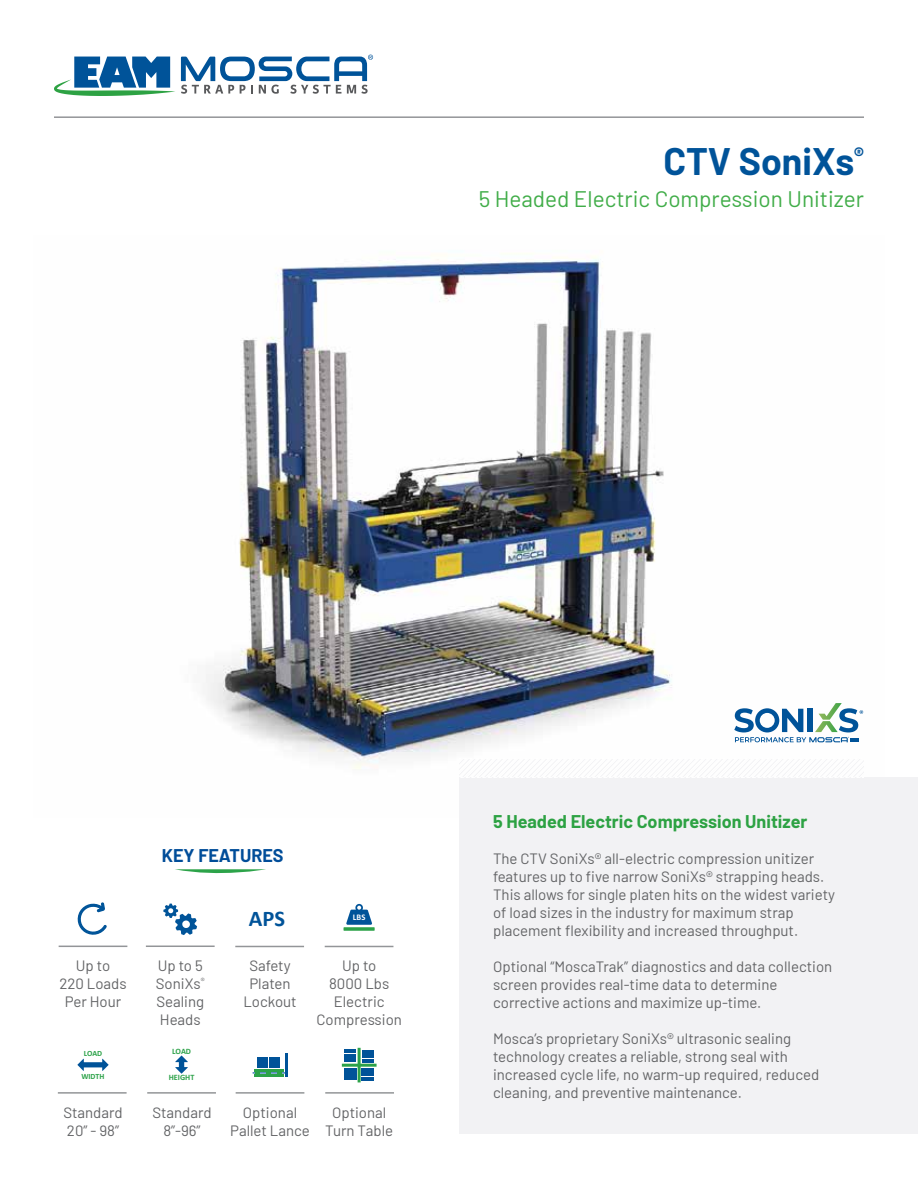
<style>
.page{position:relative;width:918px;height:1188px;background:#fff}
.page>*{position:absolute;margin:0;border:0;box-sizing:border-box;transform-origin:0 0}
.t1{font:700 37.5px "Barlow";color:#005399}
.t2{font:22.5px "Barlow";color:#41ad49}
.t3{font:700 22.5px "Calibri";color:#005399}
.t4{font:700 18px "Barlow";color:#2da243}
.t5{font:700 18px "Barlow";color:#004d99}
.t6{font:15px/18px "Barlow";color:#636466;text-align:center}
.t7{font:700 8.55px "Calibri";color:#fff}
.t8{font:700 8.1px "Calibri";color:#2ca249}
.t9{font:700 7.95px "Calibri";color:#2ca249}
</style>
<div class="page">
<img style="left:206px;top:256px;width:658px;height:514px">
<svg style="left:181px;top:55px;width:192px;height:39px"></svg>
<svg style="left:54px;top:57px;width:121px;height:38px"></svg>
<hr style="left:54px;top:116px;width:810px;height:2px;background:#939598">
<svg style="left:175px;top:869px;width:91px;height:4px"></svg>
<hr style="left:59px;top:946px;width:68px;height:1px;background:#939598">
<hr style="left:325px;top:946px;width:68px;height:1px;background:#939598">
<hr style="left:235px;top:946px;width:69px;height:1px;background:#939598">
<hr style="left:325px;top:1092px;width:69px;height:2px;background:#939598">
<hr style="left:58px;top:1092px;width:69px;height:2px;background:#939598">
<hr style="left:147px;top:1092px;width:69px;height:2px;background:#939598">
<hr style="left:236px;top:1092px;width:68px;height:2px;background:#939598">
<svg style="left:78px;top:902px;width:29px;height:33px"></svg>
<svg style="left:346px;top:904px;width:26px;height:21px"></svg>
<svg style="left:344px;top:927px;width:31px;height:4px"></svg>
<svg style="left:77px;top:1059px;width:32px;height:12px"></svg>
<hr style="left:252px;top:1072px;width:34px;height:1px;background:#005399">
<hr style="left:285px;top:1053px;width:3px;height:24px;background:#005399">
<hr style="left:254px;top:1069px;width:29px;height:3px;background:#2ca249">
<hr style="left:254px;top:1074px;width:29px;height:3px;background:#2ca249">
<div style="left:257px;top:1057px;width:11px;height:11px;background:#005399"></div>
<div style="left:269px;top:1057px;width:11px;height:11px;background:#005399"></div>
<svg style="left:175px;top:1056px;width:13px;height:18px"></svg>
<svg style="left:342px;top:1048px;width:35px;height:34px"></svg>
<hr style="left:146px;top:946px;width:69px;height:1px;background:#939598">
<svg style="left:163px;top:904px;width:34px;height:31px"></svg>
<div style="left:459px;top:777px;width:459px;height:357px;background:#f2f2f4"></div>
<svg style="left:459px;top:759px;width:405px;height:18px"></svg>
<svg style="left:734px;top:703px;width:129px;height:39px"></svg>
<h1 class="t1" style="left:664px;top:134px;width:202px">CTV SoniXs<sup>®</sup></h1>
<h2 class="t2" style="left:479px;top:182px;width:387px">5 Headed Electric Compression Unitizer</h2>
<p class="t5" style="left:162px;top:842px;width:123px">KEY FEATURES</p>
<h2 class="t3" style="left:249px;top:903px;width:38px">APS</h2>
<p class="t7" style="left:353px;top:912px;width:14px">LBS</p>
<p class="t6" style="left:243px;top:955px;width:55px">Safety<br>Platen<br>Lockout</p>
<p class="t6" style="left:59px;top:955px;width:69px">Up to<br>220 Loads<br>Per Hour</p>
<p class="t6" style="left:316px;top:955px;width:87px">Up to<br>8000 Lbs<br>Electric<br>Compression</p>
<p class="t6" style="left:156px;top:956px;width:50px;text-align:left">Up to 5<br>SoniXs<sup>®<br></sup>Sealing<br>Heads</p>
<p class="t8" style="left:172px;top:1045px;width:21px">LOAD</p>
<p class="t8" style="left:169px;top:1072px;width:27px">HEIGHT</p>
<p class="t6" style="left:152px;top:1102px;width:61px">Standard<br>8”-96”</p>
<p class="t6" style="left:325px;top:1102px;width:70px">Optional<br>Turn Table</p>
<p class="t9" style="left:84px;top:1048px;width:20px">LOAD</p>
<p class="t9" style="left:81px;top:1070px;width:25px">WIDTH</p>
<p class="t6" style="left:63px;top:1102px;width:61px;text-align:left">Standard<br>20” - 98”</p>
<p class="t6" style="left:230px;top:1102px;width:81px">Optional<br>Pallet Lance</p>
<p class="t4" style="left:493px;top:808px;width:316px">5 Headed Electric Compression Unitizer</p>
<p class="t6" style="left:493px;top:849px;width:343px;text-align:left">The CTV SoniXs® all-electric compression unitizer features up to five narrow SoniXs® strapping heads.<br>This allows for single platen hits on the widest variety of load sizes in the industry for maximum strap placement flexibility and increased throughput.</p>
<p class="t6" style="left:493px;top:957px;width:341px;text-align:left">Optional “MoscaTrak” diagnostics and data collection screen provides real-time data to determine corrective actions and maximize up-time.</p>
<p class="t6" style="left:493px;top:1029px;width:328px;text-align:left">Mosca’s proprietary SoniXs® ultrasonic sealing technology creates a reliable, strong seal with increased cycle life, no warm-up required, reduced cleaning, and preventive maintenance.</p>
</div>
